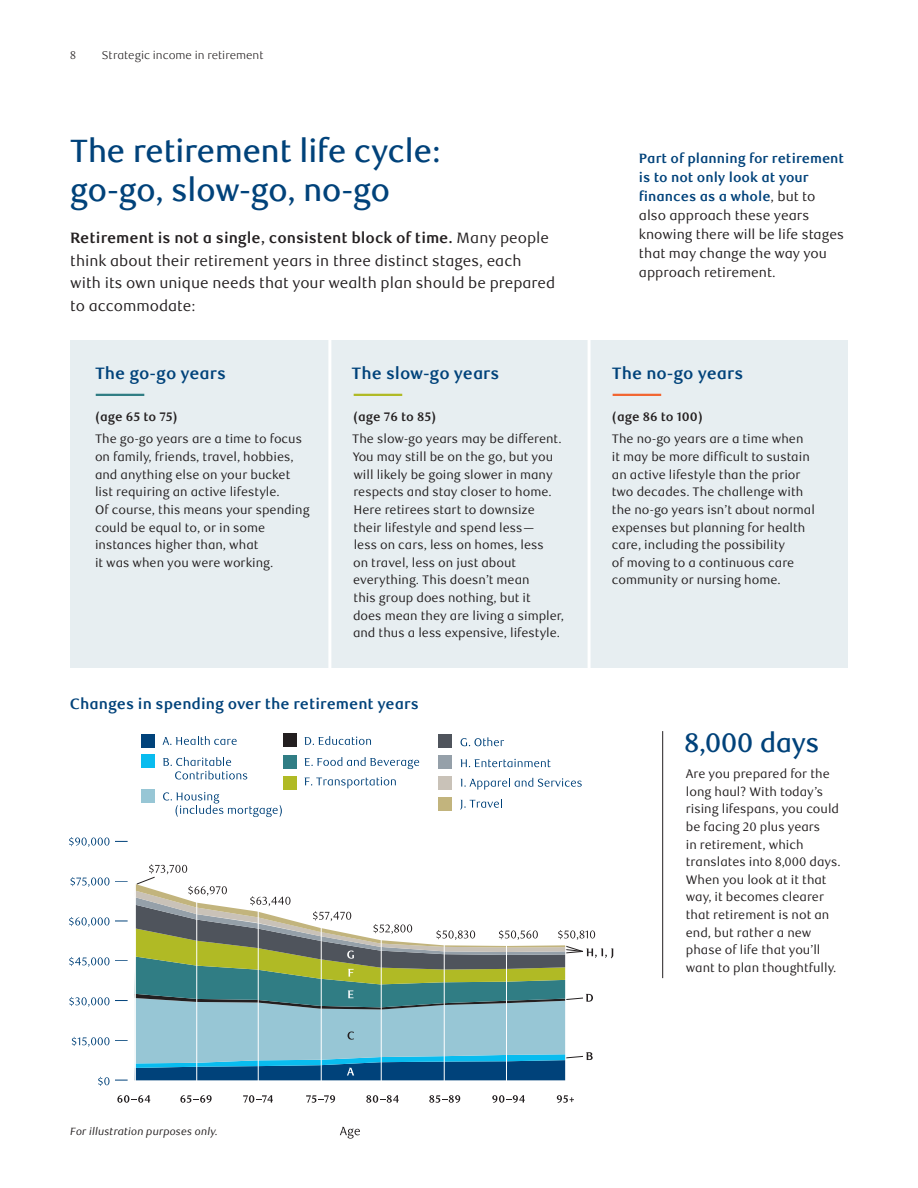
<style>
.page{position:relative;width:918px;height:1188px;background:#fff}
.page>*{position:absolute;margin:0;border:0;box-sizing:border-box;transform-origin:0 0}
.H1_RBC_LND_Headline{font:500 32.25px/39px "RBC Display";color:#00427a}
.RBC_large_number_blue_18_15{font:500 27px "RBC Display";color:#00427a}
._11pt_subhead_for_columns{font:700 16.5px "RBC Text";color:#00427a}
.RBC_LND_Intro_paragraph{font:15px/22.5px "RBC Text";color:#231f20}
.RBC_LND_10pt_subhead_for_charts{font:700 15px "RBC Text";color:#00427a}
.RBC_LND_small_page_note{font:13.5px/19.2px "RBC Text";color:#231f20}
.LND_RBC_body_8_25{font:12.3px/17.7px "RBC Text";color:#231f20}
.Age_label{font:700 12.3px "RBC Text";color:#231f20}
.LND_RBC_body_8_25-2{font:700 12.3px "RBC Text";color:#231f20}
.t1{font:300 11.25px "RBC Text";color:#231f20}
.Chart_source{font:italic 10.5px "RBC Text";color:#231f20}
.s1{font-weight:700}
.s2{font-weight:700;color:#00427a}
</style>
<div class="page">
<div style="left:70px;top:340px;width:778px;height:327px;background:#e7eef1"></div>
<hr style="left:96px;top:394px;width:48px;height:2px;background:#307d84">
<hr style="left:354px;top:394px;width:48px;height:2px;background:#b0ba25">
<hr style="left:613px;top:394px;width:48px;height:2px;background:#f26531">
<hr style="left:588px;top:336px;width:3px;height:336px;background:#fff">
<hr style="left:328px;top:336px;width:3px;height:336px;background:#fff">
<svg style="left:117px;top:1095px;width:33px;height:8px"></svg>
<svg style="left:180px;top:1095px;width:32px;height:8px"></svg>
<svg style="left:243px;top:1095px;width:30px;height:8px"></svg>
<svg style="left:306px;top:1095px;width:29px;height:8px"></svg>
<svg style="left:366px;top:1095px;width:33px;height:8px"></svg>
<svg style="left:429px;top:1095px;width:31px;height:8px"></svg>
<svg style="left:492px;top:1095px;width:33px;height:8px"></svg>
<svg style="left:557px;top:1095px;width:17px;height:8px"></svg>
<svg style="left:340px;top:1127px;width:20px;height:12px"></svg>
<div style="left:438px;top:776px;width:13px;height:14px;background:#c9c2b8"></div>
<div style="left:438px;top:798px;width:13px;height:13px;background:#c2b47d"></div>
<div style="left:438px;top:755px;width:13px;height:14px;background:#95a0a9"></div>
<div style="left:438px;top:734px;width:13px;height:13px;background:#4f545c"></div>
<div style="left:283px;top:776px;width:13px;height:14px;background:#b0ba25"></div>
<div style="left:283px;top:755px;width:13px;height:13px;background:#307d84"></div>
<div style="left:283px;top:734px;width:13px;height:13px;background:#231f20"></div>
<div style="left:141px;top:789px;width:13px;height:14px;background:#97c6d5"></div>
<div style="left:141px;top:755px;width:13px;height:13px;background:#09bcef"></div>
<div style="left:141px;top:734px;width:13px;height:13px;background:#00427a"></div>
<svg style="left:163px;top:736px;width:74px;height:9px"></svg>
<svg style="left:163px;top:757px;width:84px;height:23px"></svg>
<svg style="left:163px;top:792px;width:119px;height:25px"></svg>
<svg style="left:304px;top:736px;width:67px;height:9px"></svg>
<svg style="left:304px;top:757px;width:115px;height:12px"></svg>
<svg style="left:304px;top:777px;width:92px;height:11px"></svg>
<svg style="left:461px;top:737px;width:43px;height:9px"></svg>
<svg style="left:460px;top:759px;width:91px;height:8px"></svg>
<svg style="left:461px;top:778px;width:121px;height:12px"></svg>
<svg style="left:460px;top:799px;width:42px;height:11px"></svg>
<svg style="left:69px;top:837px;width:59px;height:10px"></svg>
<svg style="left:70px;top:877px;width:58px;height:10px"></svg>
<svg style="left:69px;top:917px;width:59px;height:10px"></svg>
<svg style="left:69px;top:997px;width:59px;height:10px"></svg>
<svg style="left:72px;top:1037px;width:56px;height:10px"></svg>
<svg style="left:98px;top:1077px;width:30px;height:9px"></svg>
<svg style="left:69px;top:957px;width:59px;height:10px"></svg>
<svg style="left:134px;top:864px;width:479px;height:216px"></svg>
<hr style="left:662px;top:731px;width:1px;height:247px;background:#231f20">
<p class="t1" style="left:70px;top:48px;width:7px">8</p>
<p class="t1" style="left:102px;top:48px;width:163px">Strategic income in retirement</p>
<h1 class="H1_RBC_LND_Headline" style="left:70px;top:133px;width:372px">The retirement life cycle: go-go, slow-go, no-go</h1>
<p class="RBC_LND_Intro_paragraph" style="left:70px;top:227px;width:487px"><span class="s1">Retirement is not a single, consistent block of time.</span> Many people think about their retirement years in three distinct stages, each with its own unique needs that your wealth plan should be prepared to accommodate:</p>
<h2 class="_11pt_subhead_for_columns" style="left:95px;top:364px;width:132px">The go-go years</h2>
<p class="LND_RBC_body_8_25-2" style="left:95px;top:410px;width:84px">(age 65 to 75)</p>
<p class="LND_RBC_body_8_25" style="left:95px;top:431px;width:216px">The go-go years are a time to focus on family, friends, travel, hobbies, and anything else on your bucket list requiring an active lifestyle.<br>Of course, this means your spending could be equal to, or in some instances higher than, what<br>it was when you were working.</p>
<h2 class="_11pt_subhead_for_columns" style="left:352px;top:364px;width:149px">The slow-go years</h2>
<p class="Age_label" style="left:353px;top:410px;width:85px">(age 76 to 85)</p>
<p class="LND_RBC_body_8_25" style="left:352px;top:431px;width:213px">The slow-go years may be different.<br>You may still be on the go, but you will likely be going slower in many respects and stay closer to home.<br>Here retirees start to downsize their lifestyle and spend less—<br>less on cars, less on homes, less<br>on travel, less on just about everything. This doesn’t mean<br>this group does nothing, but it<br>does mean they are living a simpler, and thus a less expensive, lifestyle.</p>
<h2 class="RBC_LND_10pt_subhead_for_charts" style="left:70px;top:695px;width:350px">Changes in spending over the retirement years</h2>
<p class="RBC_LND_small_page_note" style="left:639px;top:149px;width:207px"><span class="s2">Part of planning for retirement is to not only look at your finances as a whole</span>, but to also approach these years knowing there will be life stages that may change the way you approach retirement.</p>
<h2 class="_11pt_subhead_for_columns" style="left:612px;top:364px;width:133px">The no-go years</h2>
<p class="Age_label" style="left:612px;top:410px;width:92px">(age 86 to 100)</p>
<p class="LND_RBC_body_8_25" style="left:612px;top:431px;width:205px">The no-go years are a time when<br>it may be more difficult to sustain an active lifestyle than the prior two decades. The challenge with the no-go years isn’t about normal expenses but planning for health care, including the possibility<br>of moving to a continuous care community or nursing home.</p>
<p class="RBC_large_number_blue_18_15" style="left:684px;top:727px;width:136px">8,000 days</p>
<p class="LND_RBC_body_8_25" style="left:686px;top:765px;width:156px">Are you prepared for the long haul? With today’s rising lifespans, you could be facing 20 plus years<br>in retirement, which translates into 8,000 days.<br>When you look at it that way, it becomes clearer that retirement is not an end, but rather a new phase of life that you’ll want to plan thoughtfully.</p>
<p class="Chart_source" style="left:70px;top:1125px;width:149px">For illustration purposes only.</p>
</div>
